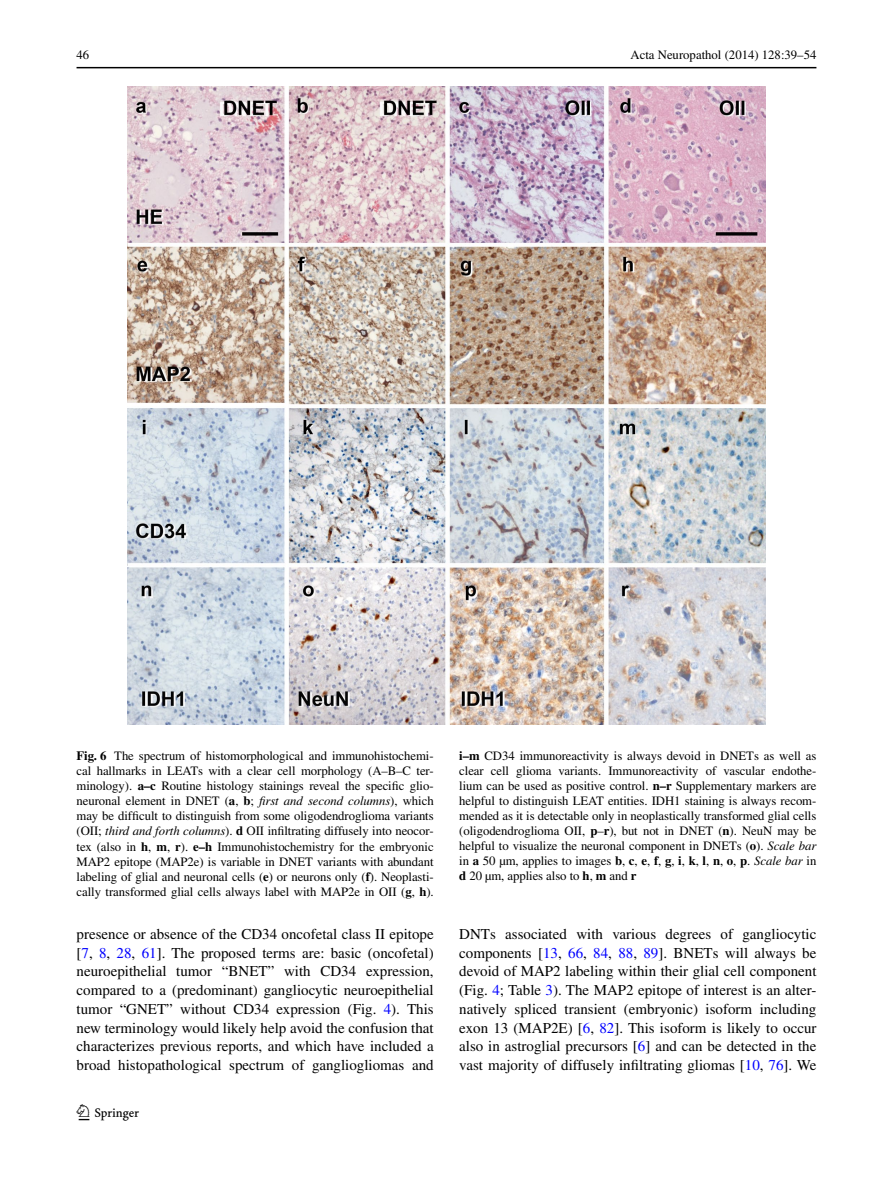
<style>
.page{position:relative;width:893px;height:1187px;background:#fff}
.page>*{position:absolute;margin:0;border:0;box-sizing:border-box;transform-origin:0 0}
.t1{font:22.5px "Springnew";color:#000}
.t2{font:15px/18.8px "Times";color:#000;text-align:justify}
.t3{font:12.75px/15px "Times";letter-spacing:-.005em;color:#000;text-align:justify}
.s1{font-weight:700}
.s2{font-style:italic}
.s3{color:#00f}
</style>
<div class="page">
<hr style="left:77px;top:67px;width:739px;height:1px;background:#000">
<img style="left:127px;top:87px;width:638px;height:638px">
<p class="t3" style="left:77px;top:48px;width:14px">46</p>
<p class="t3" style="left:630px;top:48px;width:187px">Acta Neuropathol (2014) 128:39–54</p>
<p class="t3" style="left:77px;top:748px;width:359px"><span class="s1">Fig. 6</span> The spectrum of histomorphological and immunohistochemi&shy;cal hallmarks in LEATs with a clear cell morphology (A–B–C ter&shy;minology). <span class="s1">a–c</span> Routine histology stainings reveal the specific glio&shy;neuronal element in DNET (<span class="s1">a</span>, <span class="s1">b</span>; <span class="s2">first and second columns</span>), which may be difficult to distinguish from some oligodendroglioma variants (OII; <span class="s2">third and forth columns</span>). <span class="s1">d</span> OII infiltrating diffusely into neocor&shy;tex (also in <span class="s1">h</span>, <span class="s1">m</span>, <span class="s1">r</span>). <span class="s1">e–h</span> Immunohistochemistry for the embryonic MAP2 epitope (MAP2e) is variable in DNET variants with abundant labeling of glial and neuronal cells (<span class="s1">e</span>) or neurons only (<span class="s1">f</span>). Neoplasti&shy;cally transformed glial cells always label with MAP2e in OII (<span class="s1">g</span>, <span class="s1">h</span>).</p>
<p class="t3" style="left:459px;top:748px;width:359px"><span class="s1">i–m</span> CD34 immunoreactivity is always devoid in DNETs as well as clear cell glioma variants. Immunoreactivity of vascular endothe&shy;lium can be used as positive control. <span class="s1">n–r</span> Supplementary markers are helpful to distinguish LEAT entities. IDH1 staining is always recom&shy;mended as it is detectable only in neoplastically transformed glial cells (oligodendroglioma OII, <span class="s1">p</span>–<span class="s1">r</span>), but not in DNET (<span class="s1">n</span>). NeuN may be helpful to visualize the neuronal component in DNETs (<span class="s1">o</span>). <span class="s2">Scale bar </span>in <span class="s1">a</span> 50 µm, applies to images <span class="s1">b</span>, <span class="s1">c</span>, <span class="s1">e</span>, <span class="s1">f</span>, <span class="s1">g</span>, <span class="s1">i</span>, <span class="s1">k</span>, <span class="s1">l</span>, <span class="s1">n</span>, <span class="s1">o</span>, <span class="s1">p</span>. <span class="s2">Scale bar</span> in <span class="s1">d</span> 20 µm, applies also to <span class="s1">h</span>, <span class="s1">m</span> and <span class="s1">r</span></p>
<p class="t2" style="left:77px;top:924px;width:359px">presence or absence of the CD34 oncofetal class II epitope [<span class="s3">7</span>, <span class="s3">8</span>, <span class="s3">28</span>, <span class="s3">61</span>]. The proposed terms are: basic (oncofetal) neuroepithelial tumor “BNET” with CD34 expression, compared to a (predominant) gangliocytic neuroepithelial tumor “GNET” without CD34 expression (Fig. <span class="s3">4</span>). This new terminology would likely help avoid the confusion that characterizes previous reports, and which have included a broad histopathological spectrum of gangliogliomas and</p>
<p class="t2" style="left:459px;top:924px;width:359px">DNTs associated with various degrees of gangliocytic components [<span class="s3">13</span>, <span class="s3">66</span>, <span class="s3">84</span>, <span class="s3">88</span>, <span class="s3">89</span>]. BNETs will always be devoid of MAP2 labeling within their glial cell component (Fig. <span class="s3">4</span>; Table <span class="s3">3</span>). The MAP2 epitope of interest is an alter&shy;natively spliced transient (embryonic) isoform including exon 13 (MAP2E) [<span class="s3">6</span>, <span class="s3">82</span>]. This isoform is likely to occur also in astroglial precursors [<span class="s3">6</span>] and can be detected in the vast majority of diffusely infiltrating gliomas [<span class="s3">10</span>, <span class="s3">76</span>]. We</p>
<h1 class="t1" style="left:79px;top:1104px;width:62px">1 3</h1>
</div>
